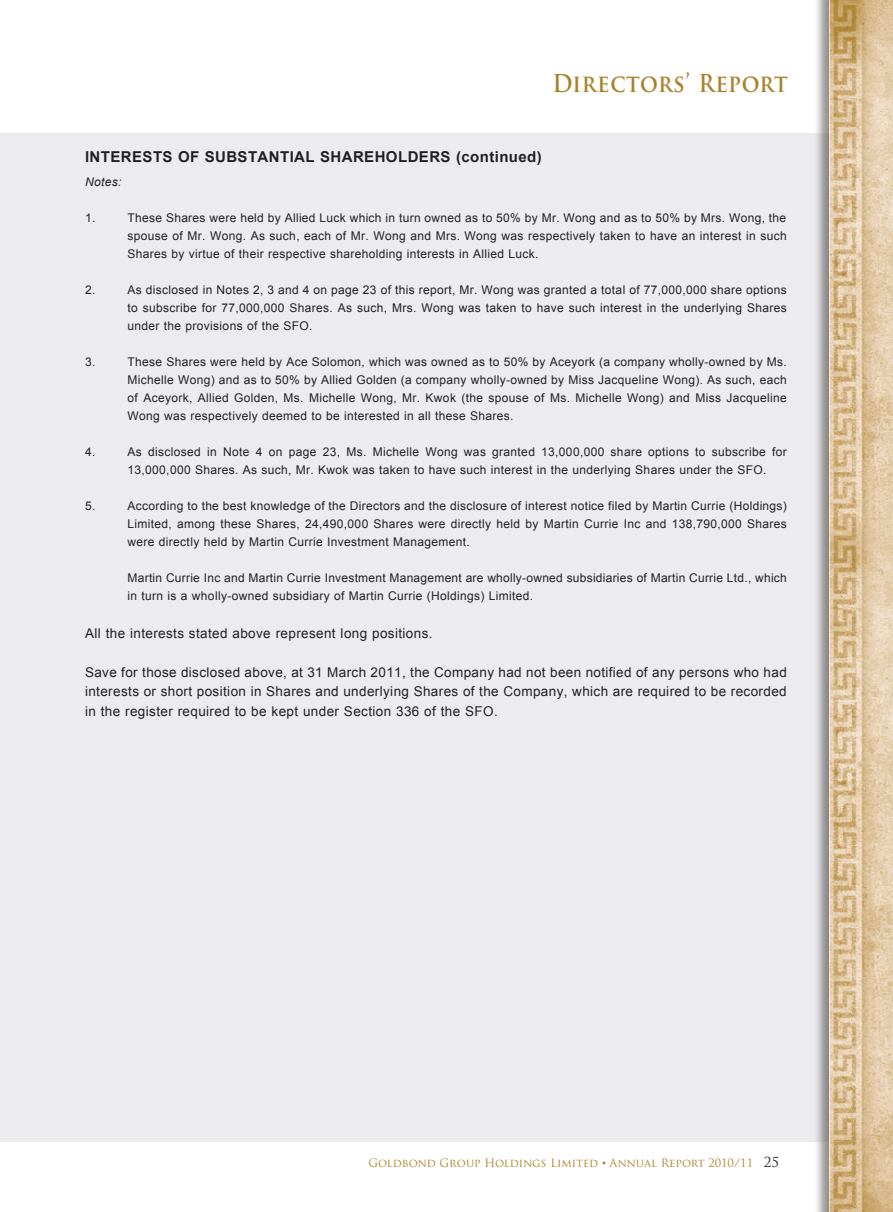
<style>
.page{position:relative;width:893px;height:1212px;background:#fff}
.page>*{position:absolute;margin:0;border:0;box-sizing:border-box;transform-origin:0 0}
.t1{font:700 24px "Trajan Pro";letter-spacing:.015em;color:#aa822c;scale:.9 1}
.t2{font:700 15px "Arial";letter-spacing:.03em;color:#231f20}
.t3{font:13.5px/19.5px "Arial";letter-spacing:.03em;color:#231f20;text-align:justify}
.t4{font:12px/18px "Arial";letter-spacing:.03em;color:#231f20;text-align:justify}
.t5{font:italic 12px "Arial";letter-spacing:.03em;color:#231f20}
.t6{font:11.25px "Trajan Pro";color:#aa822c}
.s1{font-family:"Arial"}
.s2{font-size:13.5px;color:#231f20}
</style>
<div class="page">
<div style="left:0;top:134px;width:832px;height:1008px;background:#ececee"></div>
<div style="left:813px;top:0;width:80px;height:1212px;background:#231f20;opacity:.5"></div>
<img style="left:830px;top:0;width:63px;height:1212px">
<h1 class="t1" style="left:552px;top:69px;width:263px">Directors’ Report</h1>
<p class="t2" style="left:85px;top:147px;width:458px">INTERESTS OF SUBSTANTIAL SHAREHOLDERS (continued)</p>
<p class="t5" style="left:85px;top:174px;width:38px">Notes:</p>
<p class="t4" style="left:85px;top:209px;width:12px">1.</p>
<p class="t4" style="left:128px;top:209px;width:661px">These Shares were held by Allied Luck which in turn owned as to 50% by Mr. Wong and as to 50% by Mrs. Wong, the spouse of Mr. Wong. As such, each of Mr. Wong and Mrs. Wong was respectively taken to have an interest in such Shares by virtue of their respective shareholding interests in Allied Luck.</p>
<p class="t4" style="left:85px;top:281px;width:12px">2.</p>
<p class="t4" style="left:128px;top:281px;width:661px">As disclosed in Notes 2, 3 and 4 on page 23 of this report, Mr. Wong was granted a total of 77,000,000 share options to subscribe for 77,000,000 Shares. As such, Mrs. Wong was taken to have such interest in the underlying Shares under the provisions of the SFO.</p>
<p class="t4" style="left:85px;top:353px;width:12px">3.</p>
<p class="t4" style="left:128px;top:353px;width:661px">These Shares were held by Ace Solomon, which was owned as to 50% by Aceyork (a company wholly-owned by Ms.<br>Michelle Wong) and as to 50% by Allied Golden (a company wholly-owned by Miss Jacqueline Wong). As such, each of Aceyork, Allied Golden, Ms. Michelle Wong, Mr. Kwok (the spouse of Ms. Michelle Wong) and Miss Jacqueline Wong was respectively deemed to be interested in all these Shares.</p>
<p class="t4" style="left:85px;top:443px;width:12px">4.</p>
<p class="t4" style="left:128px;top:443px;width:661px">As disclosed in Note 4 on page 23, Ms. Michelle Wong was granted 13,000,000 share options to subscribe for<br>13,000,000 Shares. As such, Mr. Kwok was taken to have such interest in the underlying Shares under the SFO.</p>
<p class="t4" style="left:85px;top:497px;width:12px">5.</p>
<p class="t4" style="left:128px;top:497px;width:661px">According to the best knowledge of the Directors and the disclosure of interest notice filed by Martin Currie (Holdings)<br>Limited, among these Shares, 24,490,000 Shares were directly held by Martin Currie Inc and 138,790,000 Shares were directly held by Martin Currie Investment Management.</p>
<p class="t4" style="left:128px;top:569px;width:661px">Martin Currie Inc and Martin Currie Investment Management are wholly-owned subsidiaries of Martin Currie Ltd., which in turn is a wholly-owned subsidiary of Martin Currie (Holdings) Limited.</p>
<p class="t3" style="left:85px;top:623px;width:349px">All the interests stated above represent long positions.</p>
<p class="t3" style="left:85px;top:662px;width:703px">Save for those disclosed above, at 31 March 2011, the Company had not been notified of any persons who had interests or short position in Shares and underlying Shares of the Company, which are required to be recorded in the register required to be kept under Section 336 of the SFO.</p>
<p class="t6" style="left:368px;top:1155px;width:412px">Goldbond Group Holdings Limited <span class="s1">•</span> Annual Report 2010/11 <span class="s2">25</span></p>
</div>
